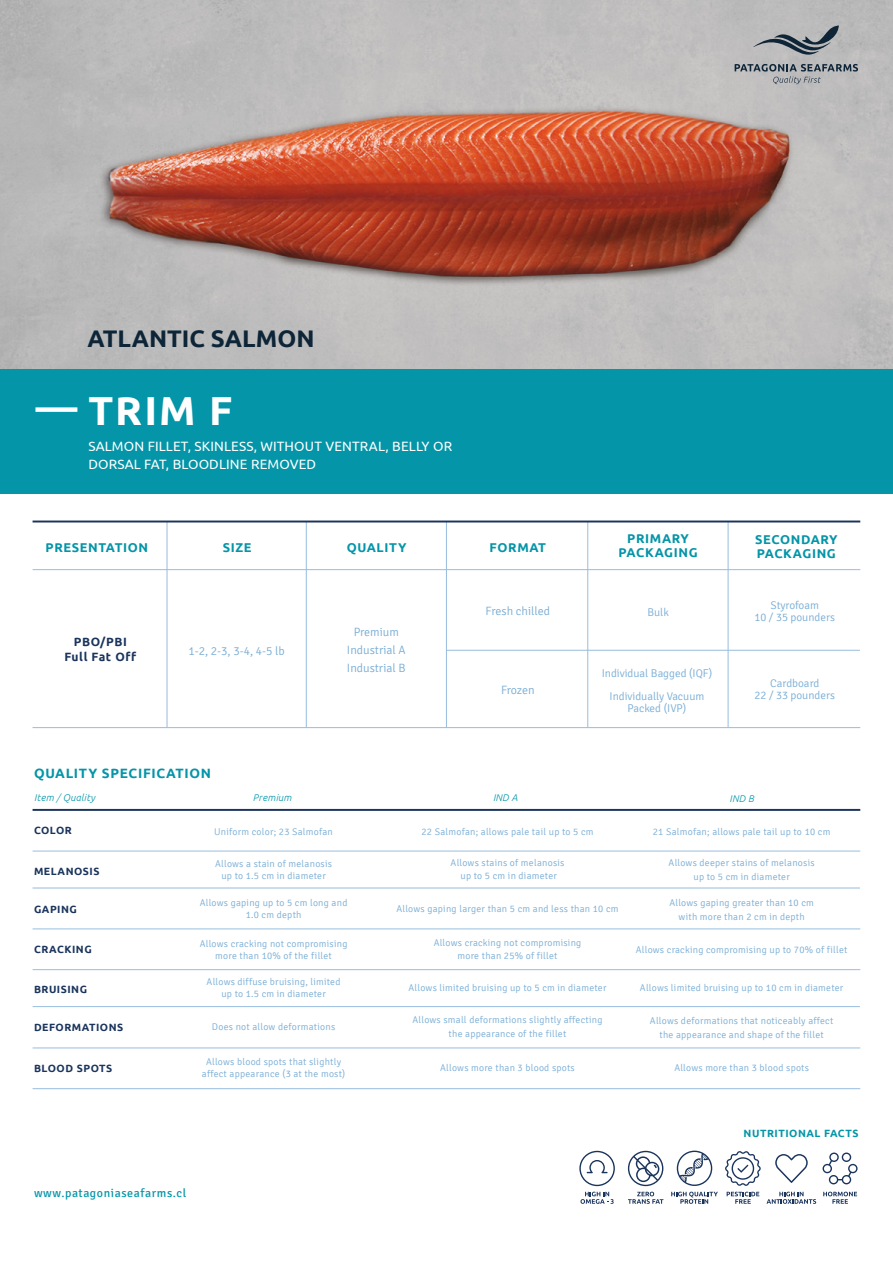
<style>
.page{position:relative;width:893px;height:1263px;background:#fff}
.page>*{position:absolute;margin:0;border:0;box-sizing:border-box;transform-origin:0 0}
.t1{font:700 40.5px "Ubuntu";color:#fff}
.t2{font:700 24px "Ubuntu";color:#0e2538}
.t3{font:13.5px/18px "Ubuntu";letter-spacing:.01em;color:#fff}
.t4{font:700 13.5px "Ubuntu";letter-spacing:.05em;color:#0495a8}
.t5{font:700 12.75px/13.5px "Ubuntu";letter-spacing:.05em;color:#0495a8;text-align:center}
.t6{font:300 12px/18px "Signika";color:#79add5;text-align:center}
.t7{font:12px "Signika";letter-spacing:.05em;color:#0495a8}
.t8{font:700 12px/14.4px "Ubuntu";letter-spacing:.05em;color:#1a345c;text-align:center}
.t9{font:300 11.25px/12px "Signika";color:#79add5;text-align:center}
.t10{font:700 10.5px "Ubuntu";letter-spacing:.05em;color:#1a345c}
.t11{font:700 10.5px "Ubuntu";letter-spacing:.05em;color:#0495a8}
.t12{font:300 9.75px/13.5px "Signika";letter-spacing:.025em;color:#79add5;text-align:center}
.t13{font:italic 300 9.75px "Ubuntu";letter-spacing:.025em;color:#0495a8}
</style>
<div class="page">
<hr style="left:33px;top:569px;width:827px;height:1px;background:#98bdde">
<hr style="left:167px;top:522px;width:1px;height:205px;background:#98bdde">
<hr style="left:306px;top:522px;width:1px;height:205px;background:#98bdde">
<hr style="left:446px;top:522px;width:1px;height:206px;background:#98bdde">
<hr style="left:587px;top:522px;width:1px;height:205px;background:#98bdde">
<hr style="left:728px;top:522px;width:1px;height:205px;background:#98bdde">
<hr style="left:446px;top:650px;width:414px;height:1px;background:#98bdde">
<hr style="left:33px;top:520px;width:827px;height:2px;background:#1a345c">
<hr style="left:33px;top:727px;width:827px;height:1px;background:#98bdde">
<div style="left:0;top:354px;width:893px;height:140px;background:#0495a8"></div>
<hr style="left:33px;top:851px;width:827px;height:1px;background:#98bdde">
<hr style="left:33px;top:1088px;width:827px;height:1px;background:#98bdde">
<hr style="left:33px;top:969px;width:827px;height:1px;background:#98bdde">
<hr style="left:33px;top:887px;width:827px;height:1px;background:#98bdde">
<hr style="left:33px;top:1006px;width:827px;height:1px;background:#98bdde">
<hr style="left:33px;top:809px;width:827px;height:2px;background:#1a345c">
<hr style="left:33px;top:1047px;width:827px;height:1px;background:#98bdde">
<hr style="left:33px;top:928px;width:827px;height:1px;background:#98bdde">
<img style="left:0;top:0;width:893px;height:368px">
<svg style="left:753px;top:25px;width:86px;height:30px;background:#93989d"></svg>
<svg style="left:735px;top:64px;width:123px;height:20px;background:#9b9ea2"></svg>
<div style="left:35px;top:407px;width:42px;height:5px;background:#fff"></div>
<svg style="left:579px;top:1151px;width:36px;height:35px"></svg>
<svg style="left:580px;top:1192px;width:34px;height:12px"></svg>
<svg style="left:628px;top:1192px;width:35px;height:12px"></svg>
<svg style="left:671px;top:1192px;width:47px;height:12px"></svg>
<svg style="left:775px;top:1154px;width:33px;height:29px"></svg>
<svg style="left:766px;top:1192px;width:50px;height:12px"></svg>
<svg style="left:725px;top:1151px;width:36px;height:35px"></svg>
<svg style="left:727px;top:1192px;width:32px;height:12px"></svg>
<svg style="left:822px;top:1152px;width:35px;height:32px"></svg>
<svg style="left:823px;top:1192px;width:34px;height:12px"></svg>
<svg style="left:677px;top:1150px;width:35px;height:36px"></svg>
<svg style="left:628px;top:1151px;width:35px;height:35px"></svg>
<h2 class="t2" style="left:87px;top:324px;width:229px">ATLANTIC SALMON</h2>
<h1 class="t1" style="left:88px;top:386px;width:146px">TRIM F</h1>
<h3 class="t3" style="left:88px;top:436px;width:365px">SALMON FILLET, SKINLESS, WITHOUT VENTRAL, BELLY OR<br>DORSAL FAT, BLOODLINE REMOVED</h3>
<h3 class="t5" style="left:223px;top:540px;width:30px">SIZE</h3>
<h3 class="t5" style="left:347px;top:540px;width:61px">QUALITY</h3>
<h3 class="t5" style="left:490px;top:540px;width:58px">FORMAT</h3>
<h3 class="t5" style="left:619px;top:532px;width:81px">PRIMARY<br>PACKAGING</h3>
<h3 class="t5" style="left:45px;top:540px;width:104px">PRESENTATION</h3>
<h3 class="t5" style="left:755px;top:533px;width:84px;text-align:left">SECONDARY<br>PACKAGING</h3>
<p class="t8" style="left:64px;top:635px;width:73px">PBO/PBI<br>Full Fat Off</p>
<p class="t6" style="left:188px;top:642px;width:98px">1-2, 2-3, 3-4, 4-5 lb</p>
<h3 class="t4" style="left:34px;top:765px;width:178px">QUALITY SPECIFICATION</h3>
<p class="t6" style="left:347px;top:624px;width:60px">Premium<br>Industrial A<br>Industrial B</p>
<p class="t6" style="left:486px;top:602px;width:66px">Fresh chilled</p>
<p class="t6" style="left:501px;top:681px;width:35px">Frozen</p>
<p class="t9" style="left:647px;top:606px;width:23px">Bulk</p>
<p class="t9" style="left:602px;top:662px;width:112px;line-height:22.5px">Individual Bagged (IQF)<br>Individually Vacuum</p>
<p class="t9" style="left:628px;top:702px;width:60px">Packed (IVP)</p>
<p class="t9" style="left:755px;top:600px;width:82px">Styrofoam<br>10 / 35 pounders</p>
<p class="t9" style="left:755px;top:677px;width:82px">Cardboard<br>22 / 33 pounders</p>
<p class="t13" style="left:34px;top:792px;width:62px">Item / Quality</p>
<p class="t13" style="left:253px;top:791px;width:40px">Premium</p>
<p class="t13" style="left:493px;top:791px;width:26px">IND A</p>
<p class="t13" style="left:730px;top:792px;width:26px">IND B</p>
<p class="t12" style="left:421px;top:825px;width:174px">22 Salmofan; allows pale tail up to 5 cm</p>
<p class="t12" style="left:451px;top:856px;width:115px">Allows stains of melanosis up to 5 cm in diameter</p>
<p class="t12" style="left:396px;top:902px;width:224px">Allows gaping larger than 5 cm and less than 10 cm</p>
<p class="t12" style="left:434px;top:936px;width:149px">Allows cracking not compromising more than 25% of fillet</p>
<p class="t12" style="left:409px;top:981px;width:199px">Allows limited bruising up to 5 cm in diameter</p>
<p class="t12" style="left:412px;top:1013px;width:192px">Allows small deformations slightly affecting the appearance of the fillet</p>
<p class="t12" style="left:440px;top:1061px;width:136px">Allows more than 3 blood spots</p>
<p class="t10" style="left:34px;top:824px;width:39px">COLOR</p>
<p class="t12" style="left:214px;top:825px;width:120px">Uniform color; 23 Salmofan</p>
<p class="t12" style="left:215px;top:857px;width:118px;line-height:12px">Allows a stain of melanosis up to 1.5 cm in diameter</p>
<p class="t12" style="left:200px;top:897px;width:149px;line-height:12px">Allows gaping up to 5 cm long and<br>1.0 cm depth</p>
<p class="t12" style="left:200px;top:937px;width:149px;line-height:12px">Allows cracking not compromising more than 10% of the fillet</p>
<p class="t12" style="left:207px;top:976px;width:135px;line-height:12px">Allows diffuse bruising, limited up to 1.5 cm in diameter</p>
<p class="t12" style="left:212px;top:1020px;width:125px">Does not allow deformations</p>
<p class="t12" style="left:202px;top:1056px;width:145px;line-height:12px">Allows blood spots that slightly affect appearance (3 at the most)</p>
<p class="t12" style="left:653px;top:825px;width:179px">21 Salmofan; allows pale tail up to 10 cm</p>
<p class="t12" style="left:669px;top:856px;width:148px">Allows deeper stains of melanosis up to 5 cm in diameter</p>
<p class="t12" style="left:669px;top:897px;width:146px">Allows gaping greater than 10 cm with more than 2 cm in depth</p>
<p class="t12" style="left:636px;top:943px;width:213px">Allows cracking compromising up to 70% of fillet</p>
<p class="t12" style="left:640px;top:981px;width:205px">Allows limited bruising up to 10 cm in diameter</p>
<p class="t12" style="left:650px;top:1014px;width:185px">Allows deformations that noticeably affect the appearance and shape of the fillet</p>
<p class="t12" style="left:674px;top:1061px;width:136px">Allows more than 3 blood spots</p>
<p class="t10" style="left:34px;top:865px;width:67px">MELANOSIS</p>
<p class="t10" style="left:34px;top:902px;width:44px">GAPING</p>
<p class="t10" style="left:34px;top:943px;width:59px">CRACKING</p>
<p class="t10" style="left:34px;top:982px;width:55px">BRUISING</p>
<p class="t10" style="left:34px;top:1021px;width:91px">DEFORMATIONS</p>
<p class="t10" style="left:34px;top:1062px;width:80px">BLOOD SPOTS</p>
<p class="t7" style="left:34px;top:1186px;width:154px">www.patagoniaseafarms.cl</p>
<p class="t11" style="left:744px;top:1127px;width:116px">NUTRITIONAL FACTS</p>
</div>
